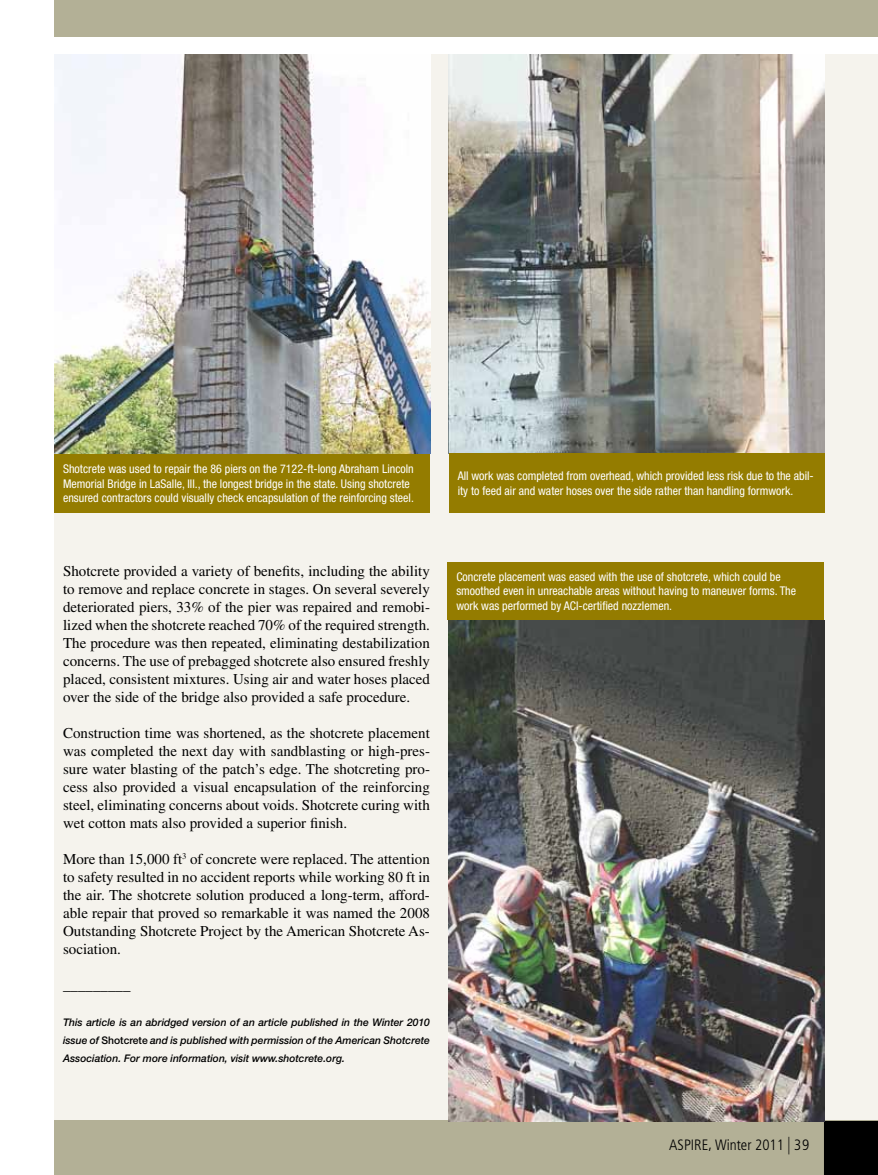
<style>
.page{position:relative;width:878px;height:1175px;background:#fff}
.page>*{position:absolute;margin:0;border:0;box-sizing:border-box;transform-origin:0 0}
.t1{font:15px/18px "Times LT Std";color:#000;text-align:justify}
.t2{font:300 condensed 15px "Frutiger LT Std";color:#000}
.t3{font:condensed 12px/14.4px "Helvetica Neue LT Std";color:#fff}
.t4{font:italic 500 10.5px/18px "Helvetica Neue LT Std";color:#000;text-align:justify}
.s1{font-style:normal}
.s2{font-size:17.55px}
</style>
<div class="page">
<div style="left:54px;top:54px;width:824px;height:1066px;background:#f5f3ed"></div>
<div style="left:54px;top:0;width:824px;height:36px;background:#b3b096"></div>
<div style="left:54px;top:1120px;width:824px;height:54px;background:#b3b096"></div>
<div style="left:824px;top:1120px;width:54px;height:54px;background:#000"></div>
<div style="left:54px;top:453px;width:376px;height:60px;background:#947c00"></div>
<img style="left:54px;top:54px;width:376px;height:399px">
<img style="left:448px;top:54px;width:376px;height:399px">
<div style="left:448px;top:453px;width:376px;height:60px;background:#947c00"></div>
<img style="left:448px;top:620px;width:376px;height:501px">
<div style="left:447px;top:562px;width:377px;height:58px;background:#947c00"></div>
<p class="t3" style="left:63px;top:461px;width:352px">Shotcrete was used to repair the 86 piers on the 7122-ft-long Abraham Lincoln<br>Memorial Bridge in LaSalle, Ill., the longest bridge in the state. Using shotcrete ensured contractors could visually check encapsulation of the reinforcing steel.</p>
<p class="t3" style="left:457px;top:469px;width:357px">All work was completed from overhead, which provided less risk due to the abil&shy;ity to feed air and water hoses over the side rather than handling formwork.</p>
<p class="t1" style="left:63px;top:562px;width:368px">Shotcrete provided a variety of benefits, including the ability to remove and replace concrete in stages. On several severely deteriorated piers, 33% of the pier was repaired and remobi&shy;lized when the shotcrete reached 70% of the required strength.<br>The procedure was then repeated, eliminating destabilization concerns. The use of prebagged shotcrete also ensured freshly placed, consistent mixtures. Using air and water hoses placed over the side of the bridge also provided a safe procedure.</p>
<p class="t1" style="left:63px;top:724px;width:368px">Construction time was shortened, as the shotcrete placement was completed the next day with sandblasting or high-pres&shy;sure water blasting of the patch’s edge. The shotcreting pro&shy;cess also provided a visual encapsulation of the reinforcing steel, eliminating concerns about voids. Shotcrete curing with wet cotton mats also provided a superior finish.</p>
<p class="t1" style="left:63px;top:850px;width:368px">More than 15,000 ft<sup>3</sup> of concrete were replaced. The attention to safety resulted in no accident reports while working 80 ft in the air. The shotcrete solution produced a long-term, afford&shy;able repair that proved so remarkable it was named the 2008<br>Outstanding Shotcrete Project by the American Shotcrete As&shy;sociation.</p>
<p class="t1" style="left:63px;top:976px;width:69px">_________</p>
<p class="t4" style="left:63px;top:1013px;width:368px">This article is an abridged version of an article published in the Winter 2010 issue of <span class="s1">Shotcrete</span> and is published with permission of the American Shotcrete Association. For more information, visit www.shotcrete.org.</p>
<p class="t3" style="left:456px;top:569px;width:341px">Concrete placement was eased with the use of shotcrete, which could be smoothed even in unreachable areas without having to maneuver forms. The work was performed by ACI-certified nozzlemen.</p>
<p class="t2" style="left:669px;top:1136px;width:141px">ASPIRE, Winter 2011 <span class="s2">|</span> 39</p>
</div>
